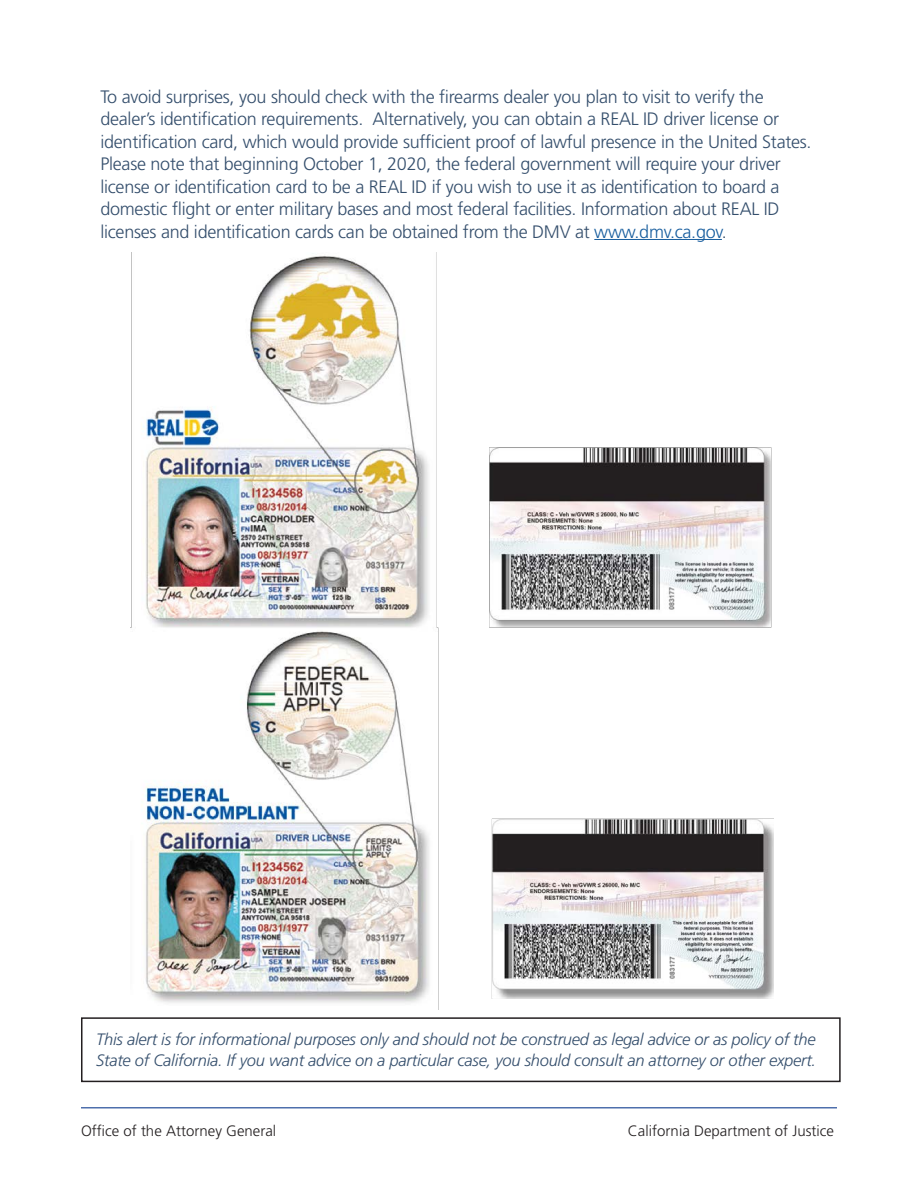
<style>
.page{position:relative;width:918px;height:1188px;background:#fff}
.page>*{position:absolute;margin:0;border:0;box-sizing:border-box;transform-origin:0 0}
.t1{font:300 18px/22.5px "Frutiger";letter-spacing:-.015em;color:#344e6c}
.t2{font:italic 300 16.5px/21px "Frutiger";letter-spacing:-.015em;color:#344e6c}
.t3{font:300 15px "Frutiger";color:#231f20}
.s1{color:#175d9e}
</style>
<div class="page">
<hr style="left:81px;top:1107px;width:756px;height:1px;background:#4e6fac">
<div style="left:81px;top:1017px;width:760px;height:65px;border:2px solid #231f20"></div>
<hr style="left:594px;top:239px;width:128px;height:1px;background:#175d9e">
<img style="left:131px;top:253px;width:642px;height:756px">
<p class="t1" style="left:100px;top:85px;width:713px">To avoid surprises, you should check with the frearms dealer you plan to visit to verify the dealer’s identifcation requirements. Alternatively, you can obtain a REAL ID driver license or identifcation card, which would provide suffcient proof of lawful presence in the United States.<br>Please note that beginning October 1, 2020, the federal government will require your driver license or identifcation card to be a REAL ID if you wish to use it as identifcation to board a domestic fight or enter military bases and most federal facilities. Information about REAL ID licenses and identifcation cards can be obtained from the DMV at <span class="s1">www.dmv.ca.gov</span>.</p>
<p class="t2" style="left:96px;top:1029px;width:722px">This alert is for informational purposes only and should not be construed as legal advice or as policy of the<br>State of California. If you want advice on a particular case, you should consult an attorney or other expert.</p>
<p class="t3" style="left:81px;top:1122px;width:197px">Offce of the Attorney General</p>
<p class="t3" style="left:628px;top:1122px;width:208px">California Department of Justice</p>
</div>
